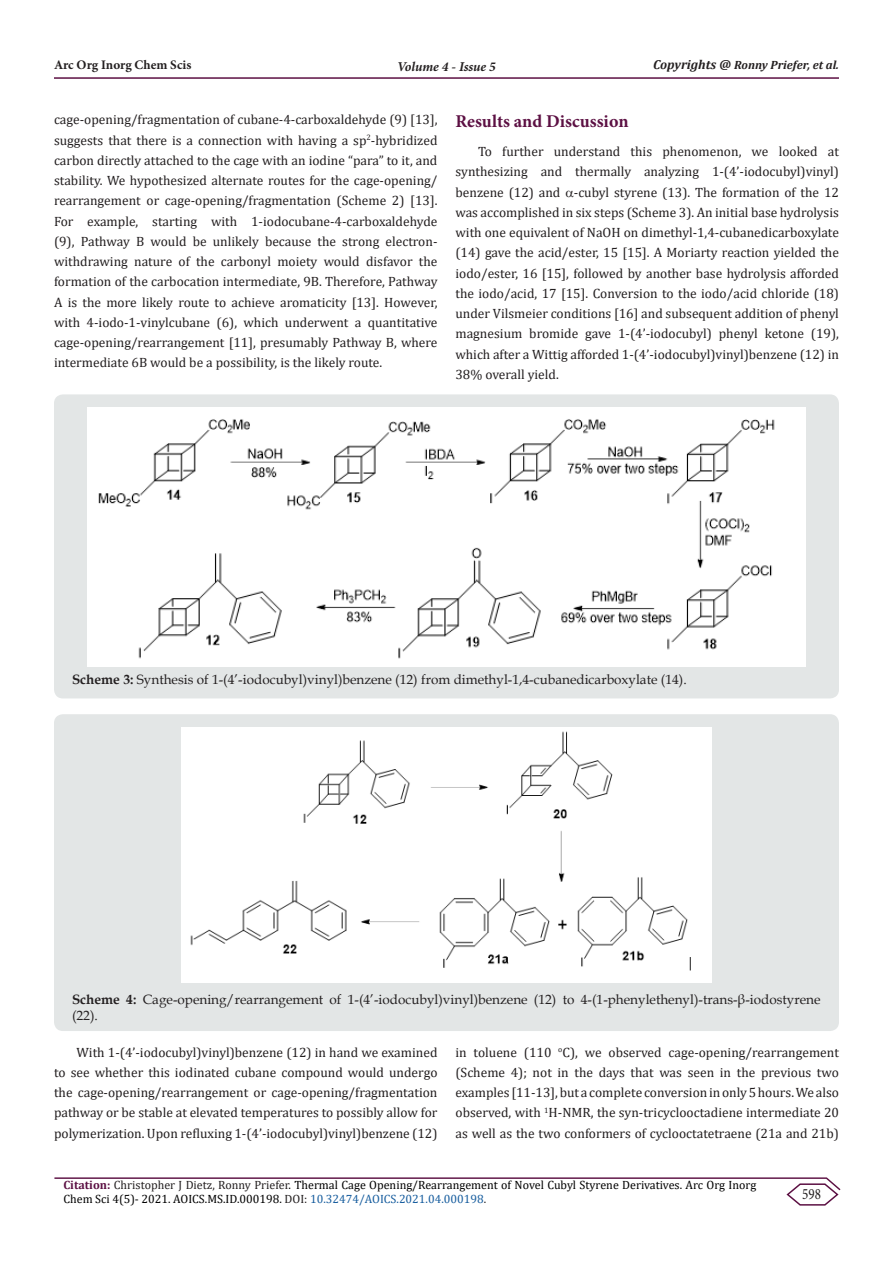
<style>
.page{position:relative;width:893px;height:1263px;background:#fff}
.page>*{position:absolute;margin:0;border:0;box-sizing:border-box;transform-origin:0 0}
.t1{font:700 18px "Minion Pro";color:#5c1043}
.t2{font:15.75px "Minion Pro";color:#231f20;scale:.83 1}
.t3{font:13.5px/20.2px "Cambria";color:#231f20;text-align:justify}
.t4{font:13.5px/16.2px "Book Antiqua";color:#231f20}
.t5{font:italic 700 13.5px "Minion Pro";letter-spacing:-.005em;color:#231f20}
.t6{font:700 13.05px "Minion Pro";color:#231f20}
.t7{font:12px/14.4px "Cambria";color:#000}
.t8{font:italic 700 12px "Cambria";color:#231f20}
.s1{font-size:13.05px}
.s2{font-weight:700}
.s3{font-weight:700;color:#5c1043}
.s4{color:#231f20}
.s5{color:#175d9e}
</style>
<div class="page">
<hr style="left:54px;top:1177px;width:773px;height:2px;background:#5c1043">
<hr style="left:54px;top:77px;width:785px;height:2px;background:#5c1043">
<svg style="left:785px;top:1177px;width:56px;height:29px"></svg>
<div style="left:54px;top:394px;width:785px;height:304px;background:#e3e6e6;border-radius:9px"></div>
<img style="left:88px;top:407px;width:717px;height:260px">
<div style="left:54px;top:714px;width:785px;height:317px;background:#e3e6e6;border-radius:9px"></div>
<div style="left:182px;top:727px;width:529px;height:255px;background:#fff"></div>
<p class="t6" style="left:54px;top:55px;width:139px">Arc Org Inorg Chem Scis</p>
<p class="t5" style="left:397px;top:57px;width:100px">Volume 4 - Issue 5</p>
<p class="t8" style="left:653px;top:56px;width:187px"><span class="s1">Copyrights @</span> Ronny Priefer, et al.</p>
<p class="t3" style="left:54px;top:109px;width:385px">cage-opening/fragmentation of cubane-4-carboxaldehyde (9) [13], suggests that there is a connection with having a sp<sup>2</sup>-hybridized carbon directly attached to the cage with an iodine “para” to it, and stability. We hypothesized alternate routes for the cage-opening/ rearrangement or cage-opening/fragmentation (Scheme 2) [13].<br>For example, starting with 1-iodocubane-4-carboxaldehyde (9), Pathway B would be unlikely because the strong electron&shy;withdrawing nature of the carbonyl moiety would disfavor the formation of the carbocation intermediate, 9B. Therefore, Pathway A is the more likely route to achieve aromaticity [13]. However, with 4-iodo-1-vinylcubane (6), which underwent a quantitative cage-opening/rearrangement [11], presumably Pathway B, where intermediate 6B would be a possibility, is the likely route.</p>
<p class="t1" style="left:455px;top:108px;width:175px">Results and Discussion</p>
<p class="t3" style="left:455px;top:141px;width:385px;text-indent:22px">To further understand this phenomenon, we looked at synthesizing and thermally analyzing 1-(4’-iodocubyl)vinyl) benzene (12) and -cubyl styrene (13). The formation of the 12 was accomplished in six steps (Scheme 3). An initial base hydrolysis with one equivalent of NaOH on dimethyl-1,4-cubanedicarboxylate (14) gave the acid/ester, 15 [15]. A Moriarty reaction yielded the iodo/ester, 16 [15], followed by another base hydrolysis afforded the iodo/acid, 17 [15]. Conversion to the iodo/acid chloride (18) under Vilsmeier conditions [16] and subsequent addition of phenyl magnesium bromide gave 1-(4’-iodocubyl) phenyl ketone (19), which after a Wittig afforded 1-(4’-iodocubyl)vinyl)benzene (12) in 38% overall yield.</p>
<p class="t4" style="left:72px;top:671px;width:616px"><span class="s2">Scheme 3:</span> Synthesis of 1-(4’-iodocubyl)vinyl)benzene (12) from dimethyl-1,4-cubanedicarboxylate (14).</p>
<p class="t4" style="left:72px;top:991px;width:750px"><span class="s2">Scheme 4:</span> Cage-opening/rearrangement of 1-(4’-iodocubyl)vinyl)benzene (12) to 4-(1-phenylethenyl)-trans-β-iodostyrene (22).</p>
<p class="t3" style="left:54px;top:1042px;width:385px;text-indent:22px">With 1-(4’-iodocubyl)vinyl)benzene (12) in hand we examined to see whether this iodinated cubane compound would undergo the cage-opening/rearrangement or cage-opening/fragmentation pathway or be stable at elevated temperatures to possibly allow for polymerization. Upon refluxing 1-(4’-iodocubyl)vinyl)benzene (12)</p>
<p class="t3" style="left:455px;top:1042px;width:385px">in toluene (110 <sup>o</sup>C), we observed cage-opening/rearrangement (Scheme 4); not in the days that was seen in the previous two examples [11-13], but a complete conversion in only 5 hours. We also observed, with <sup>1</sup>H-NMR, the syn-tricyclooctadiene intermediate 20 as well as the two conformers of cyclooctatetraene (21a and 21b)</p>
<p class="t7" style="left:63px;top:1177px;width:694px"><span class="s3">Citation:</span> <span class="s4">Christopher J Dietz, Ronny Priefer</span>. Thermal Cage Opening/Rearrangement of Novel Cubyl Styrene Derivatives. Arc Org Inorg<br>Chem Sci 4(5)- 2021. AOICS.MS.ID.000198. <span class="s4">DOI:</span> <span class="s5">10.32474/AOICS.2021.04.000198</span><span class="s4">.</span></p>
<p class="t2" style="left:802px;top:1184px;width:24px">598</p>
</div>
